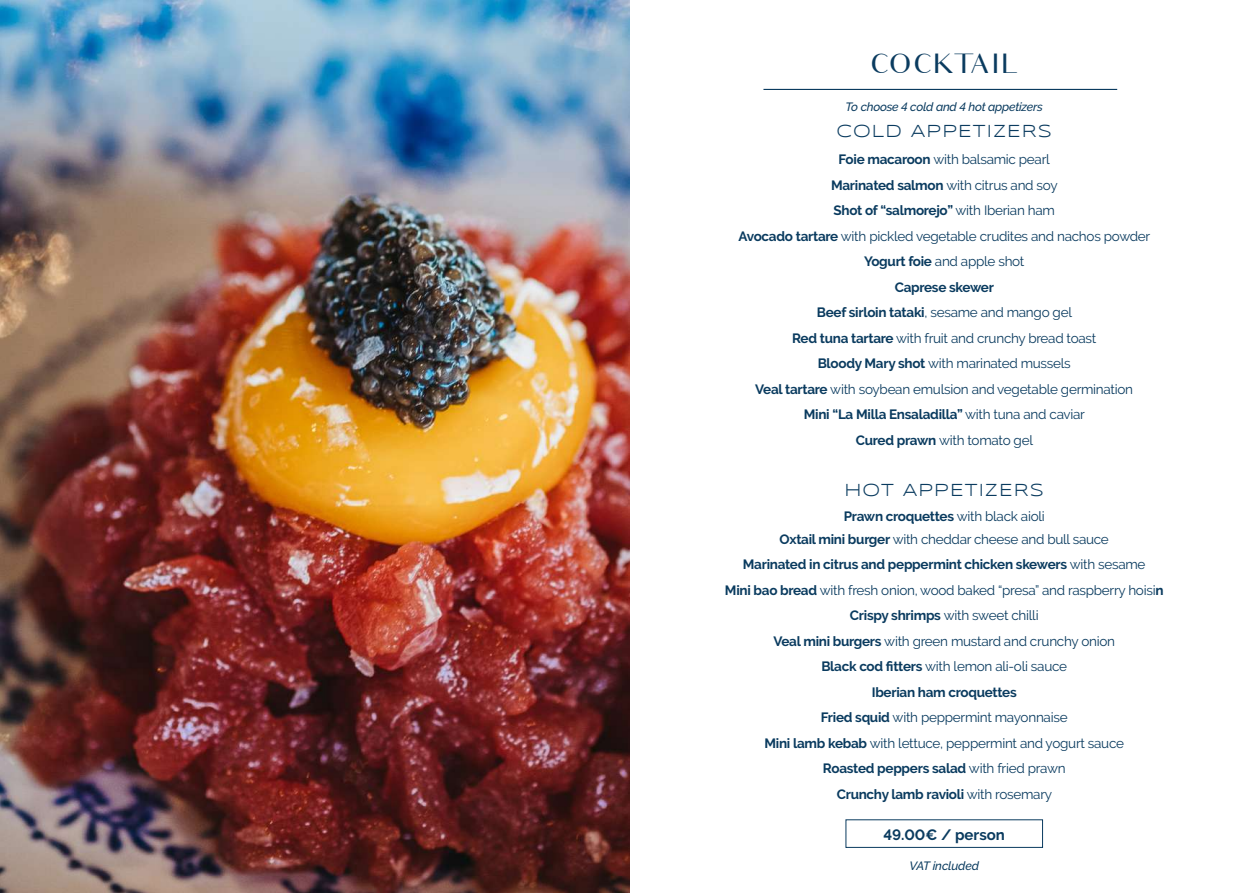
<style>
.page{position:relative;width:1259px;height:893px;background:#fff}
.page>*{position:absolute;margin:0;border:0;box-sizing:border-box;transform-origin:0 0}
.t1{font:27px "Audrey";letter-spacing:.02em;color:#0a3b5f}
.t2{font:18px "Syncopate";letter-spacing:.06em;color:#0a3b5f}
.t3{font:700 15px "Raleway";color:#0a3b5f}
.t4{font:13.5px/25.5px "Raleway";letter-spacing:-.02em;color:#0a3b5f;text-align:center}
.t5{font:italic 500 12px "Raleway";letter-spacing:-.02em;color:#0a3b5f}
.s1{font-weight:700}
</style>
<div class="page">
<hr style="left:763px;top:89px;width:354px;height:1px;background:#0a3b5f">
<div style="left:845px;top:819px;width:198px;height:29px;border:1px solid #0a3b5f"></div>
<img style="left:0;top:0;width:629px;height:893px">
<h1 class="t1" style="left:870px;top:49px;width:150px">COCKTAIL</h1>
<p class="t5" style="left:845px;top:100px;width:199px">To choose 4 cold and 4 hot appetizers</p>
<h2 class="t2" style="left:836px;top:120px;width:217px">COLD APPETIZERS</h2>
<p class="t4" style="left:738px;top:146px;width:413px"><span class="s1">Foie macaroon</span> with balsamic pearl<br><span class="s1">Marinated salmon</span> with citrus and soy<br><span class="s1">Shot of “salmorejo”</span> with Iberian ham<br><span class="s1">Avocado tartare</span> with pickled vegetable crudites and nachos powder <span class="s1">Yogurt foie</span> and apple shot<br><span class="s1">Caprese skewer<br>Beef sirloin tataki</span>, sesame and mango gel<br><span class="s1">Red tuna tartare</span> with fruit and crunchy bread toast<br><span class="s1">Bloody Mary shot</span> with marinated mussels<br><span class="s1">Veal tartare</span> with soybean emulsion and vegetable germination<br><span class="s1">Mini “La Milla Ensaladilla”</span> with tuna and caviar<br><span class="s1">Cured prawn</span> with tomato gel</p>
<h2 class="t2" style="left:844px;top:480px;width:201px">HOT APPETIZERS</h2>
<p class="t4" style="left:779px;top:506px;width:331px;line-height:22.2px"><span class="s1">Prawn croquettes</span> with black aioli<br><span class="s1">Oxtail mini burger</span> with cheddar cheese and bull sauce</p>
<p class="t4" style="left:725px;top:552px;width:440px"><span class="s1">Marinated in citrus and peppermint chicken skewers</span> with sesame<br><span class="s1">Mini bao bread</span> with fresh onion, wood baked “presa” and raspberry hoisi<span class="s1">n Crispy shrimps</span> with sweet chilli<br><span class="s1">Veal mini burgers</span> with green mustard and crunchy onion<br><span class="s1">Black cod fitters</span> with lemon ali-oli sauce<br><span class="s1">Iberian ham croquettes<br>Fried squid</span> with peppermint mayonnaise<br><span class="s1">Mini lamb kebab</span> with lettuce, peppermint and yogurt sauce<br><span class="s1">Roasted peppers salad</span> with fried prawn<br><span class="s1">Crunchy lamb ravioli</span> with rosemary</p>
<p class="t3" style="left:883px;top:826px;width:123px">49.00€ / person</p>
<p class="t5" style="left:909px;top:859px;width:71px">VAT included</p>
</div>
